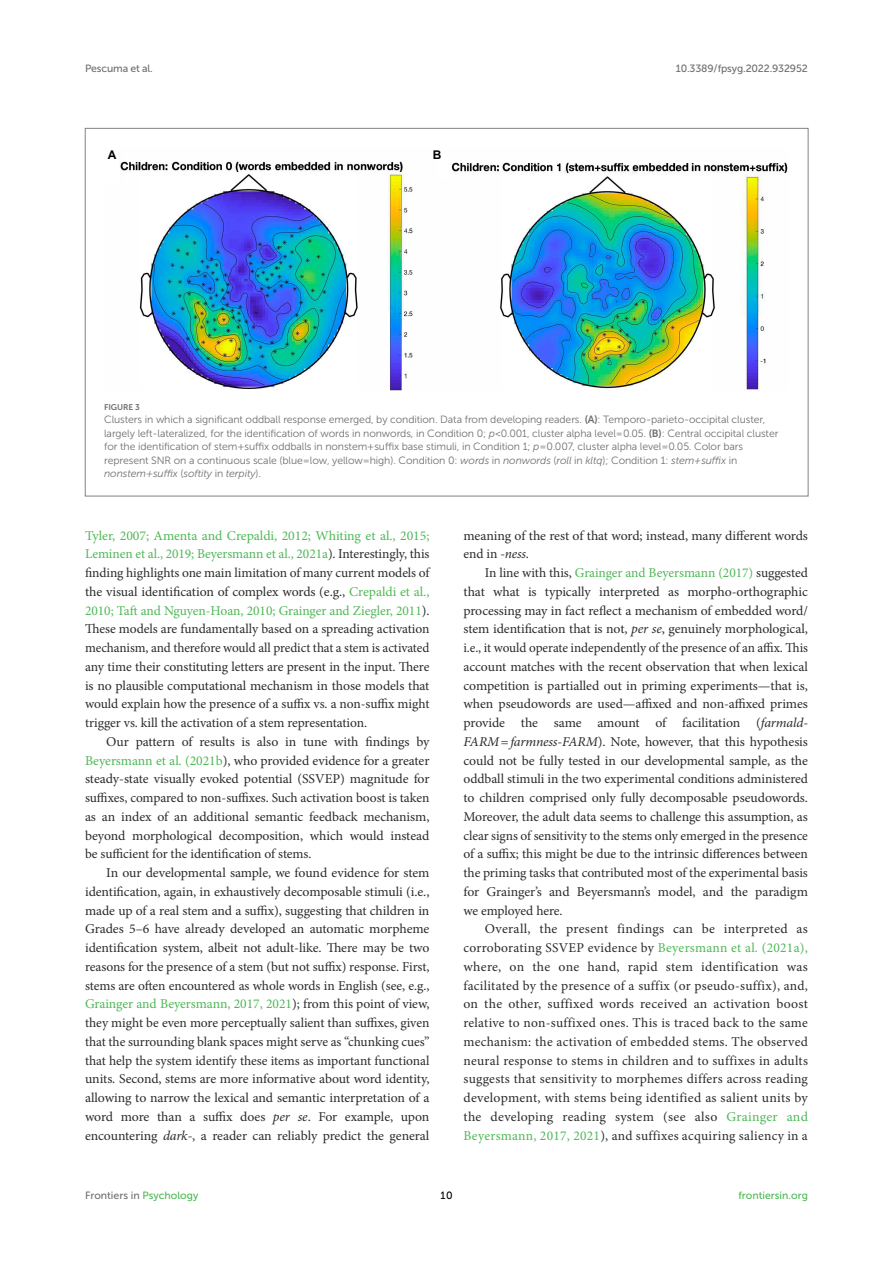
<style>
.page{position:relative;width:893px;height:1263px;background:#fff}
.page>*{position:absolute;margin:0;border:0;box-sizing:border-box;transform-origin:0 0}
.TEXT{font:13.5px/18.8px "Minion Pro";letter-spacing:-.005em;color:#2b2b2a;text-align:justify}
.t1{font:700 12px "Arial";color:#000}
.FIG_LEG{font:10.5px/13.5px "Museo Sans 300";letter-spacing:-.01em;color:#706f70}
.t2{font:10.5px "Museo Sans 500";letter-spacing:-.015em;color:#706f70}
.t3{font:10.5px "Museo Sans 500";color:#4eb855}
.t4{font:10.5px "Museo Sans 500";color:#000}
.FIG_HD{font:8.25px "Museo Sans 700";letter-spacing:-.01em;color:#706f70}
.s1{font-family:"Museo Sans 700"}
.s2{font-style:italic}
.s3{color:#4eb855}
</style>
<div class="page">
<img style="left:120px;top:161px;width:668px;height:230px">
<p class="t2" style="left:85px;top:63px;width:69px">Pescuma et al.</p>
<p class="t2" style="left:676px;top:63px;width:134px">10.3389/fpsyg.2022.932952</p>
<p class="t1" style="left:108px;top:146px;width:10px">A</p>
<p class="t1" style="left:433px;top:146px;width:10px">B</p>
<p class="FIG_HD" style="left:104px;top:402px;width:37px">FIGURE 3</p>
<p class="FIG_LEG" style="left:104px;top:413px;width:676px">Clusters in which a significant oddball response emerged, by condition. Data from developing readers. <span class="s1">(A)</span>: Temporo-parieto-occipital cluster, largely left-lateralized, for the identification of words in nonwords, in Condition 0; <span class="s2">p</span> &lt; 0.001, cluster alpha level = 0.05. <span class="s1">(B)</span>: Central occipital cluster for the identification of stem + suffix oddballs in nonstem + suffix base stimuli, in Condition 1; <span class="s2">p</span> = 0.007, cluster alpha level = 0.05. Color bars represent SNR on a continuous scale (blue = low, yellow = high). Condition 0: <span class="s2">words</span> in <span class="s2">nonwords</span> (<span class="s2">roll</span> in <span class="s2">kltq</span>); Condition 1: <span class="s2">stem + suffix</span> in <span class="s2">nonstem + suffix</span> (<span class="s2">softity</span> in <span class="s2">terpity</span>).</p>
<p class="TEXT" style="left:85px;top:526px;width:346px"><span class="s3">Tyler, 2007; Amenta and Crepaldi, 2012; Whiting et al., 2015; Leminen et al., 2019; Beyersmann et al., 2021a</span>). Interestingly, this finding highlights one main limitation of many current models of the visual identification of complex words (e.g., <span class="s3">Crepaldi et al., 2010; Taft and Nguyen-Hoan, 2010; Grainger and Ziegler, 2011</span>).<br>These models are fundamentally based on a spreading activation mechanism, and therefore would all predict that a stem is activated any time their constituting letters are present in the input. There is no plausible computational mechanism in those models that would explain how the presence of a suffix vs. a non-suffix might trigger vs. kill the activation of a stem representation.</p>
<p class="TEXT" style="left:85px;top:732px;width:346px;text-indent:21px">Our pattern of results is also in tune with findings by <span class="s3">Beyersmann et al. (2021b</span>), who provided evidence for a greater steady-state visually evoked potential (SSVEP) magnitude for suffixes, compared to non-suffixes. Such activation boost is taken as an index of an additional semantic feedback mechanism, beyond morphological decomposition, which would instead be sufficient for the identification of stems.</p>
<p class="TEXT" style="left:85px;top:863px;width:346px;text-indent:21px">In our developmental sample, we found evidence for stem identification, again, in exhaustively decomposable stimuli (i.e., made up of a real stem and a suffix), suggesting that children in Grades 5–6 have already developed an automatic morpheme identification system, albeit not adult-like. There may be two reasons for the presence of a stem (but not suffix) response. First, stems are often encountered as whole words in English (see, e.g., <span class="s3">Grainger and Beyersmann, 2017, 2021</span>); from this point of view, they might be even more perceptually salient than suffixes, given that the surrounding blank spaces might serve as “chunking cues” that help the system identify these items as important functional units. Second, stems are more informative about word identity, allowing to narrow the lexical and semantic interpretation of a word more than a suffix does <span class="s2">per se</span>. For example, upon encountering <span class="s2">dark-</span>, a reader can reliably predict the general</p>
<p class="TEXT" style="left:463px;top:526px;width:346px">meaning of the rest of that word; instead, many different words end in <span class="s2">-ness</span>.</p>
<p class="TEXT" style="left:463px;top:563px;width:346px;text-indent:21px">In line with this, <span class="s3">Grainger and Beyersmann (2017)</span> suggested that what is typically interpreted as morpho-orthographic processing may in fact reflect a mechanism of embedded word/ stem identification that is not, <span class="s2">per se</span>, genuinely morphological, i.e., it would operate independently of the presence of an affix. This account matches with the recent observation that when lexical competition is partialled out in priming experiments—that is, when pseudowords are used—affixed and non-affixed primes provide the same amount of facilitation (<span class="s2">farmald-FARM</span>=<span class="s2">farmness-FARM</span>). Note, however, that this hypothesis could not be fully tested in our developmental sample, as the oddball stimuli in the two experimental conditions administered to children comprised only fully decomposable pseudowords.<br>Moreover, the adult data seems to challenge this assumption, as clear signs of sensitivity to the stems only emerged in the presence of a suffix; this might be due to the intrinsic differences between the priming tasks that contributed most of the experimental basis for Grainger’s and Beyersmann’s model, and the paradigm we employed here.</p>
<p class="TEXT" style="left:463px;top:920px;width:346px;text-indent:21px">Overall, the present findings can be interpreted as corroborating SSVEP evidence by <span class="s3">Beyersmann et al. (2021a), </span>where, on the one hand, rapid stem identification was facilitated by the presence of a suffix (or pseudo-suffix), and, on the other, suffixed words received an activation boost relative to non-suffixed ones. This is traced back to the same mechanism: the activation of embedded stems. The observed neural response to stems in children and to suffixes in adults suggests that sensitivity to morphemes differs across reading development, with stems being identified as salient units by the developing reading system (see also <span class="s3">Grainger and Beyersmann, 2017, 2021</span>), and suffixes acquiring saliency in a</p>
<p class="t2" style="left:85px;top:1190px;width:115px">Frontiers in <span class="s3">Psychology</span></p>
<p class="t4" style="left:440px;top:1190px;width:14px">10</p>
<p class="t3" style="left:738px;top:1190px;width:71px">frontiersin.org</p>
</div>
